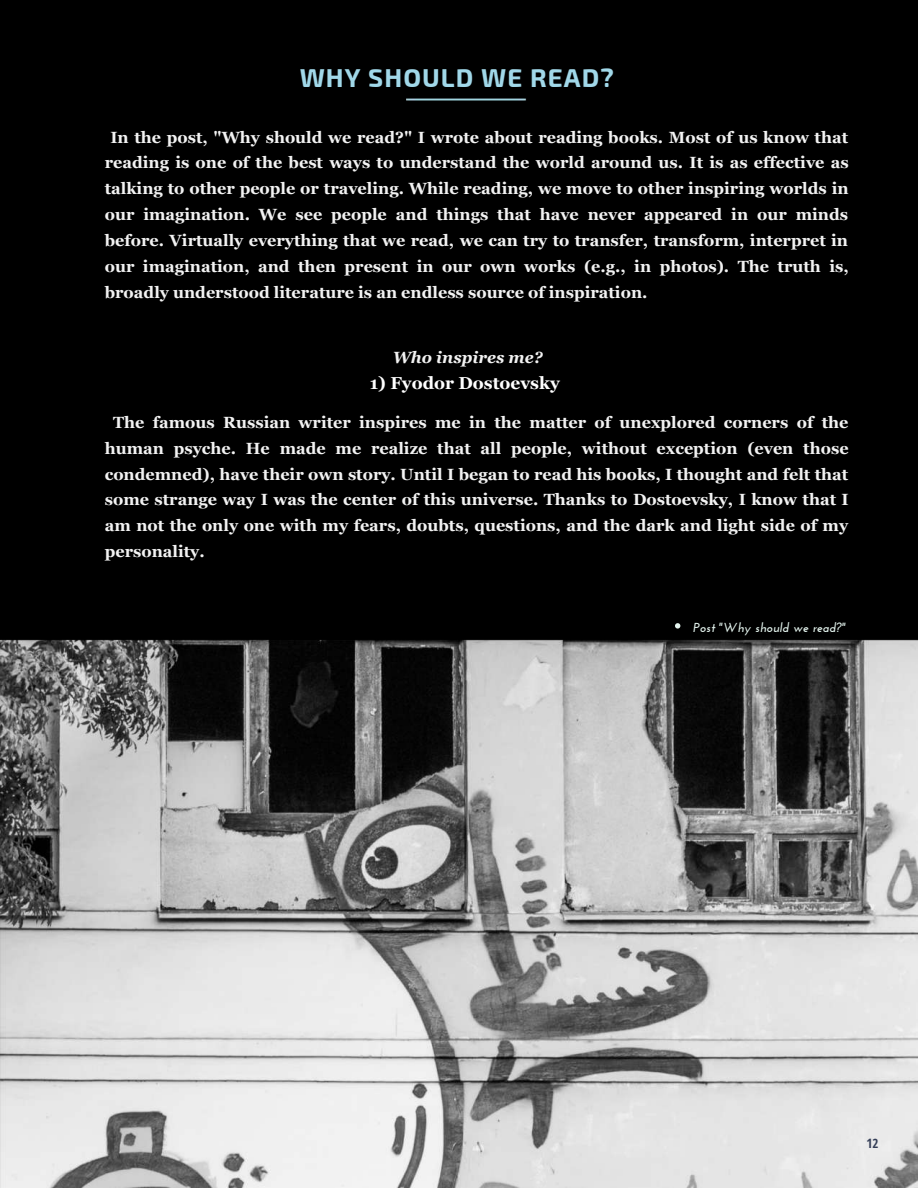
<style>
.page{position:relative;width:918px;height:1188px;background:#fff}
.page>*{position:absolute;margin:0;border:0;box-sizing:border-box;transform-origin:0 0}
.t1{font:700 25.95px "Exo 2.0";letter-spacing:.04em;color:#a1d8e9}
.t2{font:700 17.25px "Georgia";color:#fff}
.t3{font:700 16.2px/26px "Georgia";color:#f2f2f2;text-align:justify}
.t4{font:italic 700 16.2px "Georgia";color:#f2f2f2}
.t5{font:italic 700 12.9px "Josefin Sans";color:#e5f5ef}
.t6{font:700 condensed 12.9px "Open Sans";color:#343e57}
</style>
<div class="page">
<img style="left:0;top:0;width:918px;height:1188px">
<svg style="left:675px;top:623px;width:5px;height:6px"></svg>
<h1 class="t1" style="left:300px;top:63px;width:316px">WHY SHOULD WE READ?</h1>
<p class="t3" style="left:105px;top:124px;width:746px;text-indent:6px">In the post, "Why should we read?" I wrote about reading books. Most of us know that reading is one of the best ways to understand the world around us. It is as effective as talking to other people or traveling. While reading, we move to other inspiring worlds in our imagination. We see people and things that have never appeared in our minds before. Virtually everything that we read, we can try to transfer, transform, interpret in our imagination, and then present in our own works (e.g., in photos). The truth is, broadly understood literature is an endless source of inspiration.</p>
<p class="t4" style="left:393px;top:348px;width:152px">Who inspires me?</p>
<p class="t2" style="left:370px;top:373px;width:191px">1) Fyodor Dostoevsky</p>
<p class="t3" style="left:105px;top:409px;width:746px;text-indent:8px">The famous Russian writer inspires me in the matter of unexplored corners of the human psyche. He made me realize that all people, without exception (even those condemned), have their own story. Until I began to read his books, I thought and felt that some strange way I was the center of this universe. Thanks to Dostoevsky, I know that I am not the only one with my fears, doubts, questions, and the dark and light side of my personality.</p>
<p class="t5" style="left:693px;top:620px;width:154px">Post "Why should we read?"</p>
<p class="t6" style="left:867px;top:1136px;width:14px">12</p>
</div>
